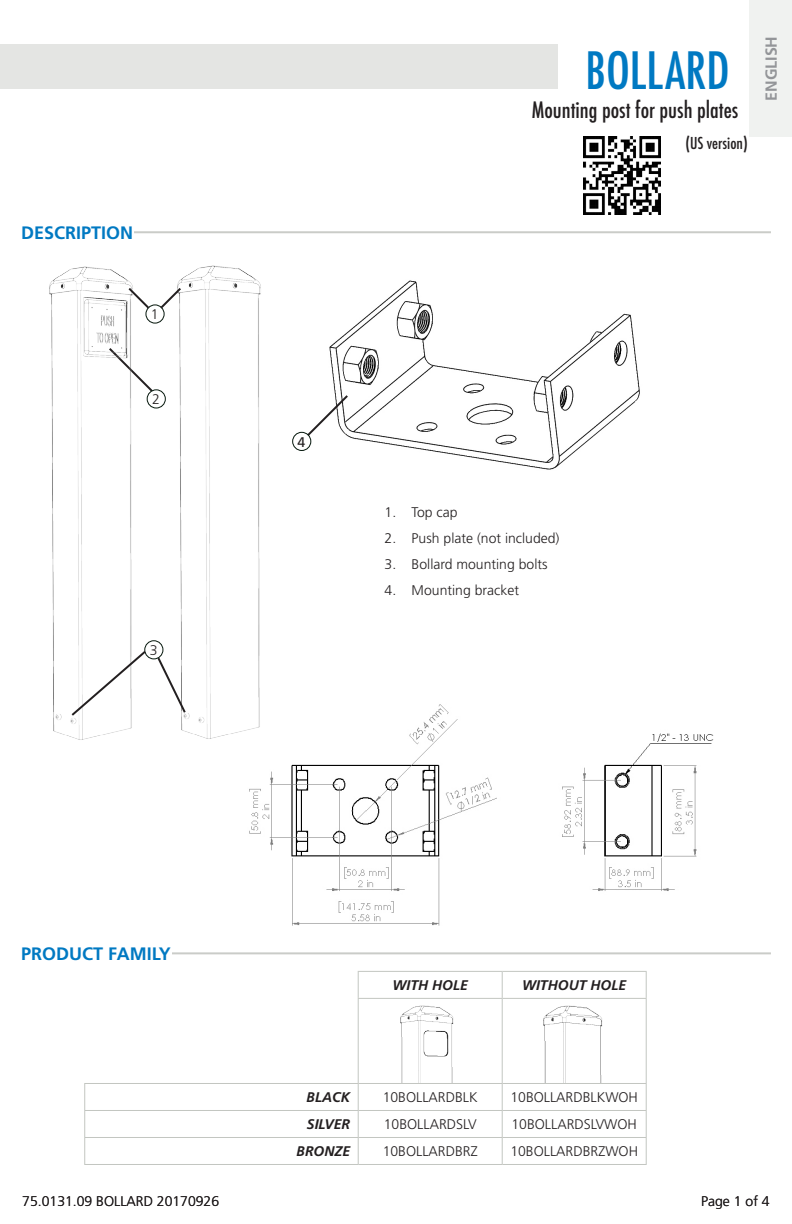
<style>
.page{position:relative;width:792px;height:1224px;background:#fff}
.page>*{position:absolute;margin:0;border:0;box-sizing:border-box;transform-origin:0 0}
.t1{font:500 condensed 50px "Futura";color:#0079c2}
.t2{font:500 condensed 22px "Futura";color:#231f20}
.t3{font:700 18px "Frutiger LT Std";color:#0079c2}
.t4{font:500 condensed 16px "Futura";color:#231f20}
.t5{font:700 16px "Frutiger LT Std";color:#939598}
.Section_Headings{font:300 14px "Frutiger LT Std";color:#231f20}
.Section_Headings-2{font:italic 700 14px "Frutiger LT Std";color:#231f20}
.t6{font:14px "Frutiger LT Std";color:#231f20}
</style>
<div class="page">
<img style="left:249px;top:704px;width:465px;height:222px">
<img style="left:177px;top:265px;width:89px;height:481px">
<img style="left:329px;top:280px;width:311px;height:190px">
<div style="left:0;top:44px;width:748px;height:45px;background:#e4e5e3"></div>
<div style="left:750px;top:0;width:42px;height:137px;background:#f0f2f0"></div>
<hr style="left:21px;top:231px;width:750px;height:2px;background:#969991">
<hr style="left:21px;top:952px;width:750px;height:2px;background:#969991">
<svg style="left:156px;top:655px;width:31px;height:60px"></svg>
<div style="left:145px;top:641px;width:18px;height:18px;background:#fff;border-radius:50%"></div>
<div style="left:144px;top:640px;width:19px;height:19px;border:1px solid #05170c;border-radius:50%"></div>
<div style="left:559px;top:43px;width:189px;height:51px;background:#fff"></div>
<svg style="left:137px;top:374px;width:17px;height:22px"></svg>
<div style="left:147px;top:390px;width:18px;height:18px;background:#fff;border-radius:50%"></div>
<div style="left:147px;top:389px;width:19px;height:20px;border:1px solid #05170c;border-radius:50%"></div>
<svg style="left:300px;top:393px;width:50px;height:51px"></svg>
<div style="left:293px;top:432px;width:18px;height:18px;background:#fff;border-radius:50%"></div>
<div style="left:292px;top:432px;width:19px;height:19px;border:1px solid #05170c;border-radius:50%"></div>
<div style="left:145px;top:304px;width:20px;height:20px;border:1px solid #05170c;border-radius:50%"></div>
<svg style="left:158px;top:286px;width:25px;height:25px"></svg>
<img style="left:583px;top:137px;width:78px;height:77px">
<img style="left:49px;top:266px;width:88px;height:474px">
<svg style="left:126px;top:286px;width:25px;height:25px"></svg>
<svg style="left:69px;top:649px;width:79px;height:69px"></svg>
<div style="left:210px;top:296px;width:46px;height:63px;background:#fff"></div>
<hr style="left:358px;top:971px;width:144px;height:1px;background:#c3c6c1">
<hr style="left:502px;top:971px;width:145px;height:1px;background:#c3c6c1">
<svg style="left:502px;top:972px;width:1px;height:26px"></svg>
<svg style="left:646px;top:972px;width:1px;height:26px"></svg>
<hr style="left:358px;top:998px;width:144px;height:1px;background:#c3c6c1">
<hr style="left:502px;top:998px;width:145px;height:1px;background:#c3c6c1">
<hr style="left:502px;top:999px;width:1px;height:84px;background:#c3c6c1">
<hr style="left:646px;top:999px;width:1px;height:84px;background:#c3c6c1">
<hr style="left:358px;top:1083px;width:144px;height:1px;background:#c3c6c1">
<hr style="left:502px;top:1083px;width:145px;height:1px;background:#c3c6c1">
<hr style="left:358px;top:1110px;width:144px;height:1px;background:#c3c6c1">
<hr style="left:502px;top:1110px;width:145px;height:1px;background:#c3c6c1">
<hr style="left:84px;top:1137px;width:274px;height:1px;background:#c3c6c1">
<hr style="left:358px;top:1137px;width:144px;height:1px;background:#c3c6c1">
<hr style="left:502px;top:1137px;width:145px;height:1px;background:#c3c6c1">
<svg style="left:502px;top:1084px;width:1px;height:80px"></svg>
<svg style="left:646px;top:1084px;width:1px;height:80px"></svg>
<hr style="left:84px;top:1164px;width:274px;height:1px;background:#c3c6c1">
<hr style="left:358px;top:1164px;width:144px;height:1px;background:#c3c6c1">
<hr style="left:502px;top:1164px;width:145px;height:1px;background:#c3c6c1">
<svg style="left:358px;top:972px;width:1px;height:26px"></svg>
<hr style="left:358px;top:999px;width:1px;height:84px;background:#c3c6c1">
<hr style="left:84px;top:1083px;width:274px;height:1px;background:#c3c6c1">
<svg style="left:84px;top:1084px;width:1px;height:80px"></svg>
<svg style="left:358px;top:1084px;width:1px;height:80px"></svg>
<hr style="left:84px;top:1110px;width:274px;height:1px;background:#c3c6c1">
<img style="left:400px;top:1005px;width:53px;height:78px">
<img style="left:544px;top:1005px;width:59px;height:78px">
<div style="left:21px;top:223px;width:112px;height:18px;background:#fff"></div>
<div style="left:21px;top:944px;width:151px;height:18px;background:#fff"></div>
<p class="t3" style="left:21px;top:222px;width:114px">DESCRIPTION</p>
<p class="Section_Headings" style="left:151px;top:307px;width:9px">1</p>
<p class="Section_Headings" style="left:152px;top:391px;width:9px">2</p>
<p class="Section_Headings" style="left:150px;top:642px;width:9px">3</p>
<p class="t3" style="left:21px;top:943px;width:151px">PRODUCT FAMILY</p>
<p class="t1" style="left:586px;top:39px;width:146px">BOLLARD</p>
<p class="t2" style="left:532px;top:95px;width:208px">Mounting post for push plates</p>
<p class="t4" style="left:685px;top:133px;width:64px">(US version)</p>
<p class="t5" style="left:762px;top:101px;width:66px;rotate:-90deg">ENGLISH</p>
<p class="t6" style="left:297px;top:434px;width:9px">4</p>
<p class="Section_Headings" style="left:385px;top:505px;width:74px">1. Top cap</p>
<p class="Section_Headings" style="left:385px;top:531px;width:176px">2. Push plate (not included)</p>
<p class="Section_Headings" style="left:385px;top:556px;width:164px">3. Bollard mounting bolts</p>
<p class="Section_Headings" style="left:385px;top:582px;width:136px">4. Mounting bracket</p>
<p class="Section_Headings-2" style="left:392px;top:977px;width:77px">WITH HOLE</p>
<p class="Section_Headings-2" style="left:522px;top:977px;width:106px">WITHOUT HOLE</p>
<p class="Section_Headings-2" style="left:307px;top:1089px;width:45px">BLACK</p>
<p class="Section_Headings" style="left:383px;top:1089px;width:96px">10BOLLARDBLK</p>
<p class="Section_Headings" style="left:510px;top:1089px;width:129px">10BOLLARDBLKWOH</p>
<p class="Section_Headings-2" style="left:307px;top:1116px;width:45px">SILVER</p>
<p class="Section_Headings" style="left:384px;top:1116px;width:94px">10BOLLARDSLV</p>
<p class="Section_Headings" style="left:511px;top:1116px;width:127px">10BOLLARDSLVWOH</p>
<p class="Section_Headings-2" style="left:297px;top:1143px;width:55px">BRONZE</p>
<p class="Section_Headings" style="left:383px;top:1143px;width:96px">10BOLLARDBRZ</p>
<p class="Section_Headings" style="left:510px;top:1143px;width:129px">10BOLLARDBRZWOH</p>
<p class="Section_Headings" style="left:22px;top:1193px;width:198px">75.0131.09 BOLLARD 20170926</p>
<p class="Section_Headings" style="left:701px;top:1193px;width:70px">Page 1 of 4</p>
</div>
